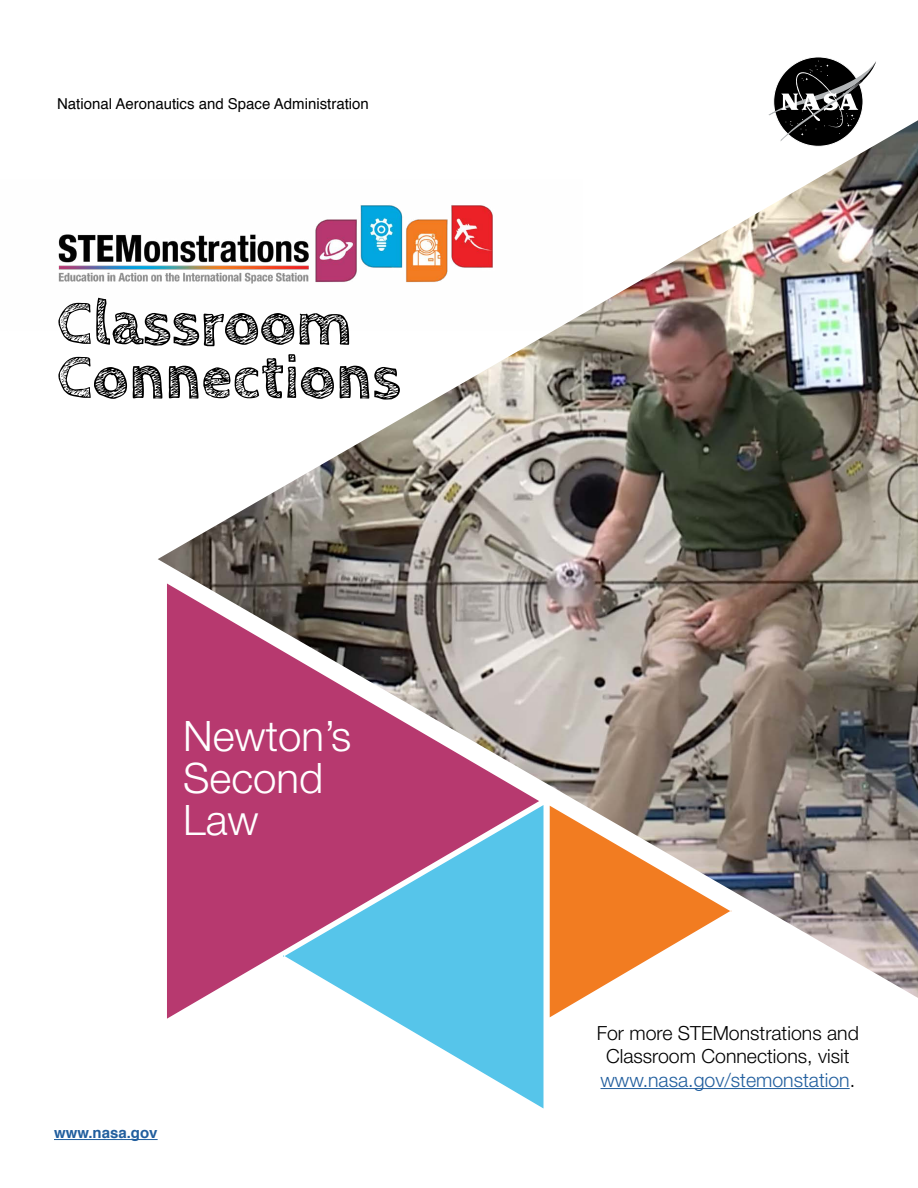
<style>
.page{position:relative;width:918px;height:1188px;background:#fff}
.page>*{position:absolute;margin:0;border:0;box-sizing:border-box;transform-origin:0 0}
.t1{font:700 63px/54px "Cabin Sketch";color:#000}
.t2{font:300 42px/42px "Helvetica Neue LT Std";color:#fff}
.t3{font:300 19.5px/23.4px "Helvetica Neue LT Std";color:#000}
.t4{font:15px "Helvetica";color:#000}
.t5{font:700 15px "Helvetica";color:#215e9e}
.s1{color:#215e9e}
</style>
<div class="page">
<img style="left:158px;top:120px;width:760px;height:878px">
<svg style="left:167px;top:584px;width:372px;height:435px;background:#b16583"></svg>
<svg style="left:283px;top:805px;width:261px;height:304px"></svg>
<svg style="left:550px;top:806px;width:181px;height:211px"></svg>
<svg style="left:774px;top:57px;width:89px;height:89px"></svg>
<svg style="left:768px;top:61px;width:108px;height:80px"></svg>
<hr style="left:54px;top:1139px;width:104px;height:1px;background:#215e9e">
<img style="left:58px;top:180px;width:524px;height:151px">
<hr style="left:600px;top:1088px;width:250px;height:1px;background:#215e9e">
<p class="t4" style="left:57px;top:93px;width:313px">National Aeronautics and Space Administration</p>
<p class="t1" style="left:57px;top:298px;width:345px">Classroom<br>Connections</p>
<p class="t2" style="left:183px;top:715px;width:170px">Newton’s</p>
<p class="t2" style="left:183px;top:757px;width:142px">Second<br>Law</p>
<p class="t5" style="left:54px;top:1121px;width:105px">www.nasa.gov</p>
<p class="t3" style="left:597px;top:1021px;width:264px">For more STEMonstrations and<br>Classroom Connections, visit <span class="s1">www.nasa.gov/stemonstation</span>.</p>
</div>
